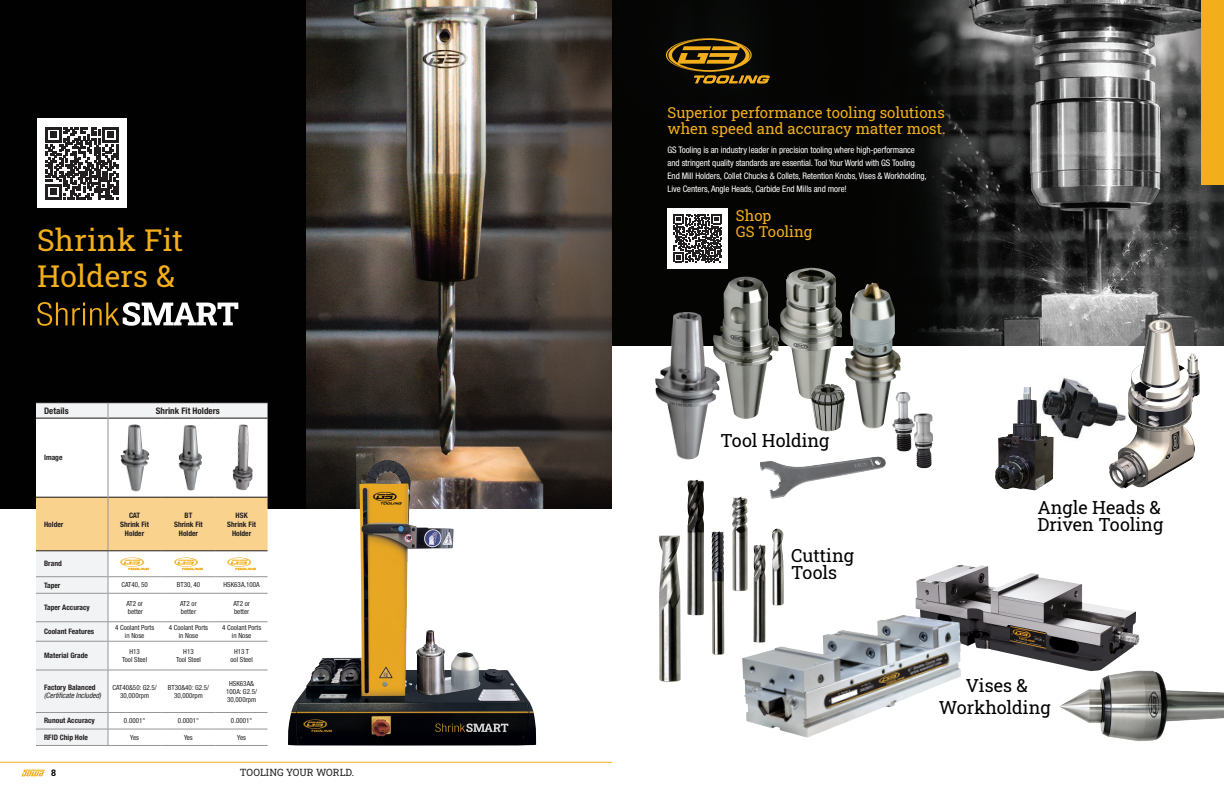
<style>
.page{position:relative;width:1224px;height:792px;background:#fff}
.page>*{position:absolute;margin:0;border:0;box-sizing:border-box;transform-origin:0 0}
.t1{font:30px/36px "Roboto Slab";letter-spacing:.01em;color:#f2ae1b}
.t2{font:18px/17px "Roboto Slab";color:#010101}
.t3{font:15px/16px "Roboto Slab";color:#f2ae1b}
.t4{font:10px "Roboto Slab";color:#231f20}
.t5{font:condensed 9px/13px "Helvetica Neue LT Pro";letter-spacing:-.01em;color:#fff}
.t6{font:700 condensed 9px "Helvetica Neue LT Pro";color:#231f20}
.t7{font:700 9px "Roboto Slab";color:#010101}
.t8{font:700 condensed 7.5px/9px "Helvetica Neue LT Pro";color:#231f20;text-align:center}
.t9{font:italic condensed 7.5px/8px "Helvetica Neue LT Pro";color:#231f20}
.t10{font:condensed 7px/8px "Helvetica Neue LT Pro";color:#231f20;text-align:center}
.s1{font-weight:700;font-style:normal}
</style>
<div class="page">
<img style="left:306px;top:0;width:306px;height:509px">
<div style="left:0;top:0;width:306px;height:509px;background:#010101"></div>
<svg style="left:37px;top:302px;width:201px;height:24px"></svg>
<div style="left:37px;top:118px;width:90px;height:90px;background:#fff"></div>
<svg style="left:46px;top:127px;width:72px;height:73px"></svg>
<svg style="left:36px;top:404px;width:232px;height:14px;background:#ebeced"></svg>
<svg style="left:36px;top:419px;width:232px;height:326px"></svg>
<hr style="left:36px;top:403px;width:72px;height:1px;background:#231f20">
<hr style="left:36px;top:418px;width:72px;height:1px;background:#231f20">
<hr style="left:36px;top:670px;width:72px;height:1px;background:#939598">
<hr style="left:36px;top:712px;width:72px;height:1px;background:#939598">
<hr style="left:36px;top:729px;width:72px;height:1px;background:#939598">
<hr style="left:108px;top:670px;width:53px;height:1px;background:#939598">
<hr style="left:161px;top:670px;width:55px;height:1px;background:#939598">
<hr style="left:216px;top:670px;width:52px;height:1px;background:#939598">
<hr style="left:108px;top:712px;width:53px;height:1px;background:#939598">
<hr style="left:161px;top:712px;width:55px;height:1px;background:#939598">
<hr style="left:216px;top:712px;width:52px;height:1px;background:#939598">
<hr style="left:108px;top:729px;width:53px;height:1px;background:#939598">
<hr style="left:161px;top:729px;width:55px;height:1px;background:#939598">
<hr style="left:216px;top:729px;width:52px;height:1px;background:#939598">
<hr style="left:36px;top:745px;width:72px;height:1px;background:#939598">
<hr style="left:108px;top:745px;width:53px;height:1px;background:#939598">
<hr style="left:161px;top:745px;width:55px;height:1px;background:#939598">
<hr style="left:216px;top:745px;width:52px;height:1px;background:#939598">
<hr style="left:108px;top:403px;width:53px;height:1px;background:#231f20">
<hr style="left:161px;top:403px;width:55px;height:1px;background:#231f20">
<hr style="left:216px;top:403px;width:52px;height:1px;background:#231f20">
<hr style="left:108px;top:418px;width:53px;height:1px;background:#231f20">
<hr style="left:161px;top:418px;width:55px;height:1px;background:#231f20">
<hr style="left:216px;top:418px;width:52px;height:1px;background:#231f20">
<svg style="left:108px;top:403px;width:1px;height:15px"></svg>
<hr style="left:108px;top:418px;width:1px;height:79px;background:#939598">
<hr style="left:108px;top:670px;width:1px;height:42px;background:#939598">
<svg style="left:108px;top:712px;width:1px;height:33px"></svg>
<img style="left:119px;top:424px;width:30px;height:68px">
<img style="left:177px;top:425px;width:25px;height:66px">
<img style="left:231px;top:424px;width:22px;height:67px">
<svg style="left:36px;top:497px;width:232px;height:173px"></svg>
<img style="left:612px;top:0;width:612px;height:345px">
<svg style="left:666px;top:38px;width:104px;height:45px;background:#513c0d"></svg>
<img style="left:1054px;top:377px;width:48px;height:62px">
<img style="left:1102px;top:316px;width:100px;height:173px">
<img style="left:995px;top:387px;width:59px;height:103px">
<div style="left:1202px;top:0;width:22px;height:185px;background:#f2ae1b"></div>
<div style="left:668px;top:208px;width:60px;height:60px;background:#fff"></div>
<svg style="left:673px;top:214px;width:49px;height:48px"></svg>
<img style="left:780px;top:268px;width:62px;height:131px">
<img style="left:915px;top:413px;width:18px;height:55px">
<img style="left:895px;top:392px;width:20px;height:59px">
<img style="left:713px;top:277px;width:66px;height:142px">
<img style="left:811px;top:384px;width:34px;height:47px">
<img style="left:761px;top:456px;width:125px;height:42px">
<img style="left:845px;top:283px;width:55px;height:146px">
<img style="left:654px;top:312px;width:66px;height:148px">
<img style="left:1059px;top:670px;width:165px;height:72px">
<img style="left:732px;top:497px;width:16px;height:94px">
<img style="left:753px;top:545px;width:13px;height:70px">
<img style="left:687px;top:480px;width:17px;height:135px">
<img style="left:712px;top:531px;width:12px;height:124px">
<img style="left:772px;top:529px;width:12px;height:76px">
<img style="left:659px;top:536px;width:22px;height:146px">
<img style="left:916px;top:564px;width:224px;height:107px">
<img style="left:742px;top:615px;width:220px;height:123px">
<img style="left:288px;top:460px;width:248px;height:286px">
<svg style="left:21px;top:770px;width:24px;height:6px"></svg>
<hr style="left:0;top:762px;width:612px;height:1px;background:#f2ae1b">
<p class="t1" style="left:37px;top:221px;width:148px">Shrink Fit<br>Holders &amp;</p>
<p class="t6" style="left:44px;top:405px;width:26px">Details</p>
<p class="t6" style="left:156px;top:405px;width:65px">Shrink Fit Holders</p>
<p class="t8" style="left:44px;top:453px;width:20px">Image</p>
<p class="t8" style="left:44px;top:520px;width:21px">Holder</p>
<p class="t8" style="left:120px;top:511px;width:30px">CAT<br>Shrink Fit<br>Holder</p>
<p class="t8" style="left:174px;top:511px;width:30px">BT<br>Shrink Fit<br>Holder</p>
<p class="t8" style="left:227px;top:511px;width:30px">HSK<br>Shrink Fit<br>Holder</p>
<p class="t8" style="left:44px;top:559px;width:19px">Brand</p>
<p class="t8" style="left:44px;top:581px;width:18px">Taper</p>
<p class="t10" style="left:121px;top:581px;width:28px">CAT40, 50</p>
<p class="t10" style="left:177px;top:581px;width:25px">BT30, 40</p>
<p class="t10" style="left:224px;top:581px;width:38px">HSK63A,100A</p>
<p class="t8" style="left:44px;top:603px;width:47px">Taper Accuracy</p>
<p class="t10" style="left:126px;top:599px;width:18px;text-align:left">AT2 or better</p>
<p class="t10" style="left:180px;top:599px;width:18px;text-align:left">AT2 or better</p>
<p class="t10" style="left:233px;top:599px;width:18px;text-align:left">AT2 or better</p>
<p class="t8" style="left:44px;top:627px;width:52px">Coolant Features</p>
<p class="t10" style="left:115px;top:623px;width:41px">4 Coolant Ports in Nose</p>
<p class="t10" style="left:169px;top:623px;width:41px">4 Coolant Ports in Nose</p>
<p class="t10" style="left:222px;top:623px;width:41px">4 Coolant Ports in Nose</p>
<p class="t8" style="left:44px;top:651px;width:45px">Material Grade</p>
<p class="t10" style="left:122px;top:648px;width:27px">H13<br>Tool Steel</p>
<p class="t10" style="left:176px;top:648px;width:27px">H13<br>Tool Steel</p>
<p class="t10" style="left:231px;top:648px;width:24px">H13 T ool Steel</p>
<p class="t9" style="left:44px;top:683px;width:58px"><span class="s1">Factory Balanced </span>(Certificate Included)</p>
<p class="t10" style="left:112px;top:683px;width:46px">CAT40&amp;50: G2.5/<br>30,000rpm</p>
<p class="t10" style="left:168px;top:683px;width:43px">BT30&amp;40: G2.5/<br>30,000rpm</p>
<p class="t10" style="left:226px;top:679px;width:32px">HSK63A&amp;<br>100A: G2.5/<br>30,000rpm</p>
<p class="t8" style="left:44px;top:716px;width:52px">Runout Accuracy</p>
<p class="t10" style="left:124px;top:717px;width:23px">0.0001"</p>
<p class="t10" style="left:178px;top:717px;width:23px">0.0001"</p>
<p class="t10" style="left:231px;top:717px;width:23px">0.0001"</p>
<p class="t8" style="left:44px;top:733px;width:45px">RFID Chip Hole</p>
<p class="t10" style="left:130px;top:733px;width:10px">Yes</p>
<p class="t10" style="left:184px;top:733px;width:10px">Yes</p>
<p class="t10" style="left:237px;top:733px;width:10px">Yes</p>
<p class="t7" style="left:51px;top:767px;width:6px">8</p>
<h3 class="t4" style="left:240px;top:766px;width:116px">TOOLING YOUR WORLD.</h3>
<p class="t3" style="left:668px;top:104px;width:280px">Superior performance tooling solutions when speed and accuracy matter most.</p>
<p class="t5" style="left:668px;top:144px;width:261px">GS Tooling is an industry leader in precision tooling where high-performance and stringent quality standards are essential. Tool Your World with GS Tooling End Mill Holders, Collet Chucks &amp; Collets, Retention Knobs, Vises &amp; Workholding, Live Centers, Angle Heads, Carbide End Mills and more!</p>
<p class="t3" style="left:736px;top:207px;width:78px">Shop<br>GS Tooling</p>
<p class="t2" style="left:720px;top:432px;width:111px">Tool Holding</p>
<p class="t2" style="left:791px;top:546px;width:64px">Cutting<br>Tools</p>
<p class="t2" style="left:1037px;top:499px;width:127px">Angle Heads &amp;<br>Driven Tooling</p>
<p class="t2" style="left:966px;top:677px;width:64px">Vises &amp;</p>
<p class="t2" style="left:939px;top:698px;width:113px">Workholding</p>
</div>
